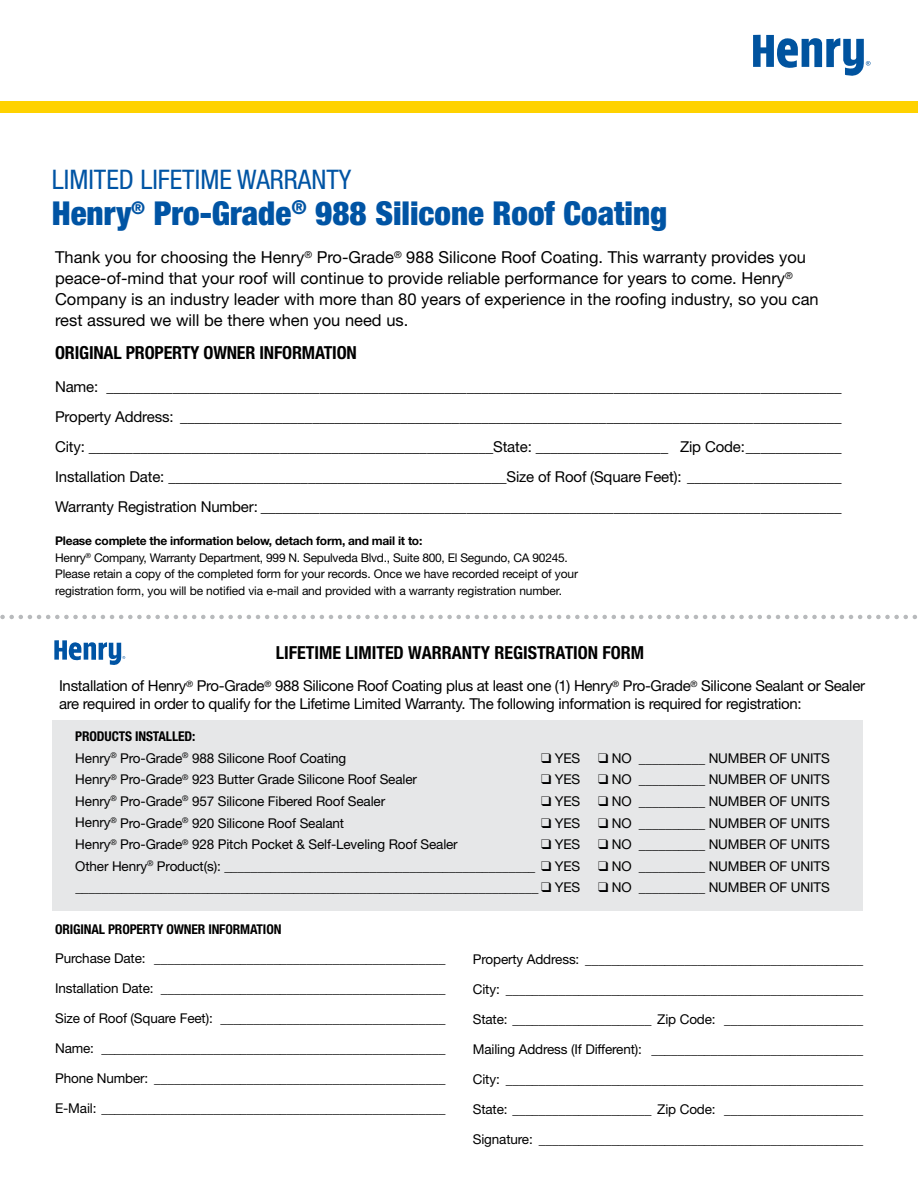
<style>
.page{position:relative;width:918px;height:1188px;background:#fff}
.page>*{position:absolute;margin:0;border:0;box-sizing:border-box;transform-origin:0 0}
.t1{font:900 condensed 33px "Helvetica Neue";color:#0054a4}
.t2{font:condensed 27px "Helvetica Neue";color:#0054a4}
.t3{font:700 condensed 18px "Helvetica Neue";color:#000}
.t4{font:16.5px/21px "Helvetica Neue";color:#000}
.t5{font:15px/30px "Helvetica Neue";letter-spacing:-.02em;color:#000;text-align:justify}
.t6{font:13.5px/21.5px "Helvetica Neue";letter-spacing:-.01em;color:#000}
.t7{font:700 condensed 13.5px "Helvetica Neue";letter-spacing:-.01em;color:#000}
.t8{font:12px/16.5px "Helvetica Neue";letter-spacing:-.01em;color:#000}
.s1{font-weight:700}
.s2{font-weight:700;font-stretch:condensed}
</style>
<div class="page">
<svg style="left:54px;top:640px;width:71px;height:25px"></svg>
<svg style="left:0;top:615px;width:917px;height:4px"></svg>
<div style="left:53px;top:720px;width:810px;height:190px;background:#e6e7e8"></div>
<svg style="left:753px;top:35px;width:118px;height:41px"></svg>
<div style="left:0;top:102px;width:918px;height:11px;background:#ffd200"></div>
<h2 class="t2" style="left:52px;top:164px;width:301px">LIMITED LIFETIME WARRANTY</h2>
<h1 class="t1" style="left:52px;top:193px;width:617px">Henry<sup>®</sup> Pro-Grade<sup>®</sup> 988 Silicone Roof Coating</h1>
<p class="t4" style="left:55px;top:247px;width:765px">Thank you for choosing the Henry<sup>®</sup> Pro-Grade<sup>®</sup> 988 Silicone Roof Coating. This warranty provides you peace-of-mind that your roof will continue to provide reliable performance for years to come. Henry<sup>® </sup>Company is an industry leader with more than 80 years of experience in the roofing industry, so you can rest assured we will be there when you need us.</p>
<h3 class="t3" style="left:55px;top:341px;width:303px">ORIGINAL PROPERTY OWNER INFORMATION</h3>
<p class="t5" style="left:55px;top:372px;width:788px">Name: ____________________________________________________________________________________________________ Property Address: __________________________________________________________________________________________ City: _______________________________________________________State: __________________ Zip Code:_____________ Installation Date: ______________________________________________Size of Roof (Square Feet): _____________________ Warranty Registration Number: _______________________________________________________________________________</p>
<p class="t8" style="left:55px;top:533px;width:524px"><span class="s1">Please complete the information below, detach form, and mail it to:<br></span>Henry<sup>®</sup> Company, Warranty Department, 999 N. Sepulveda Blvd., Suite 800, El Segundo, CA 90245.<br>Please retain a copy of the completed form for your records. Once we have recorded receipt of your registration form, you will be notified via e-mail and provided with a warranty registration number.</p>
<h3 class="t3" style="left:276px;top:642px;width:370px">LIFETIME LIMITED WARRANTY REGISTRATION FORM</h3>
<p class="t5" style="left:59px;top:677px;width:808px;line-height:18px">Installation of Henry<sup>®</sup> Pro-Grade<sup>®</sup> 988 Silicone Roof Coating plus at least one (1) Henry<sup>®</sup> Pro-Grade<sup>®</sup> Silicone Sealant or Sealer are required in order to qualify for the Lifetime Limited Warranty. The following information is required for registration:</p>
<p class="t6" style="left:75px;top:726px;width:272px"><span class="s2">PRODUCTS INSTALLED:<br></span>Henry<sup>®</sup> Pro-Grade<sup>®</sup> 988 Silicone Roof Coating</p>
<p class="t6" style="left:541px;top:747px;width:41px">❑ YES</p>
<p class="t6" style="left:598px;top:747px;width:233px">❑ NO __________ NUMBER OF UNITS</p>
<p class="t6" style="left:75px;top:769px;width:343px">Henry<sup>®</sup> Pro-Grade<sup>®</sup> 923 Butter Grade Silicone Roof Sealer</p>
<p class="t6" style="left:541px;top:769px;width:41px">❑ YES</p>
<p class="t6" style="left:598px;top:769px;width:233px">❑ NO __________ NUMBER OF UNITS</p>
<p class="t6" style="left:75px;top:790px;width:311px">Henry<sup>®</sup> Pro-Grade<sup>®</sup> 957 Silicone Fibered Roof Sealer</p>
<p class="t6" style="left:541px;top:790px;width:41px">❑ YES</p>
<p class="t6" style="left:598px;top:790px;width:233px">❑ NO __________ NUMBER OF UNITS</p>
<p class="t6" style="left:75px;top:812px;width:270px">Henry<sup>®</sup> Pro-Grade<sup>®</sup> 920 Silicone Roof Sealant</p>
<p class="t6" style="left:541px;top:812px;width:41px">❑ YES</p>
<p class="t6" style="left:598px;top:812px;width:233px">❑ NO __________ NUMBER OF UNITS</p>
<p class="t6" style="left:75px;top:833px;width:384px">Henry<sup>®</sup> Pro-Grade<sup>®</sup> 928 Pitch Pocket &amp; Self-Leveling Roof Sealer</p>
<p class="t6" style="left:541px;top:833px;width:41px">❑ YES</p>
<p class="t6" style="left:598px;top:833px;width:233px">❑ NO __________ NUMBER OF UNITS</p>
<p class="t6" style="left:75px;top:855px;width:506px">Other Henry<sup>®</sup> Product(s): _______________________________________________ ❑ YES</p>
<p class="t6" style="left:598px;top:855px;width:233px">❑ NO __________ NUMBER OF UNITS</p>
<p class="t6" style="left:75px;top:876px;width:506px">______________________________________________________________________ ❑ YES</p>
<p class="t6" style="left:598px;top:876px;width:233px">❑ NO __________ NUMBER OF UNITS</p>
<p class="t7" style="left:55px;top:921px;width:228px">ORIGINAL PROPERTY OWNER INFORMATION</p>
<p class="t6" style="left:55px;top:948px;width:392px">Purchase Date: ____________________________________________</p>
<p class="t6" style="left:55px;top:978px;width:392px">Installation Date: ___________________________________________</p>
<p class="t6" style="left:55px;top:1008px;width:392px">Size of Roof (Square Feet): __________________________________</p>
<p class="t6" style="left:55px;top:1038px;width:392px">Name: ____________________________________________________</p>
<p class="t6" style="left:55px;top:1068px;width:392px">Phone Number: ____________________________________________</p>
<p class="t6" style="left:55px;top:1098px;width:392px">E-Mail: ____________________________________________________</p>
<p class="t6" style="left:473px;top:948px;width:392px">Property Address: __________________________________________</p>
<p class="t6" style="left:473px;top:978px;width:392px">City: ______________________________________________________</p>
<p class="t6" style="left:473px;top:1008px;width:392px">State: _____________________ Zip Code: _____________________</p>
<p class="t6" style="left:473px;top:1038px;width:392px">Mailing Address (If Different): ________________________________</p>
<p class="t6" style="left:473px;top:1068px;width:392px">City: ______________________________________________________</p>
<p class="t6" style="left:473px;top:1098px;width:392px">State: _____________________ Zip Code: _____________________</p>
<p class="t6" style="left:473px;top:1128px;width:392px">Signature: _________________________________________________</p>
</div>
